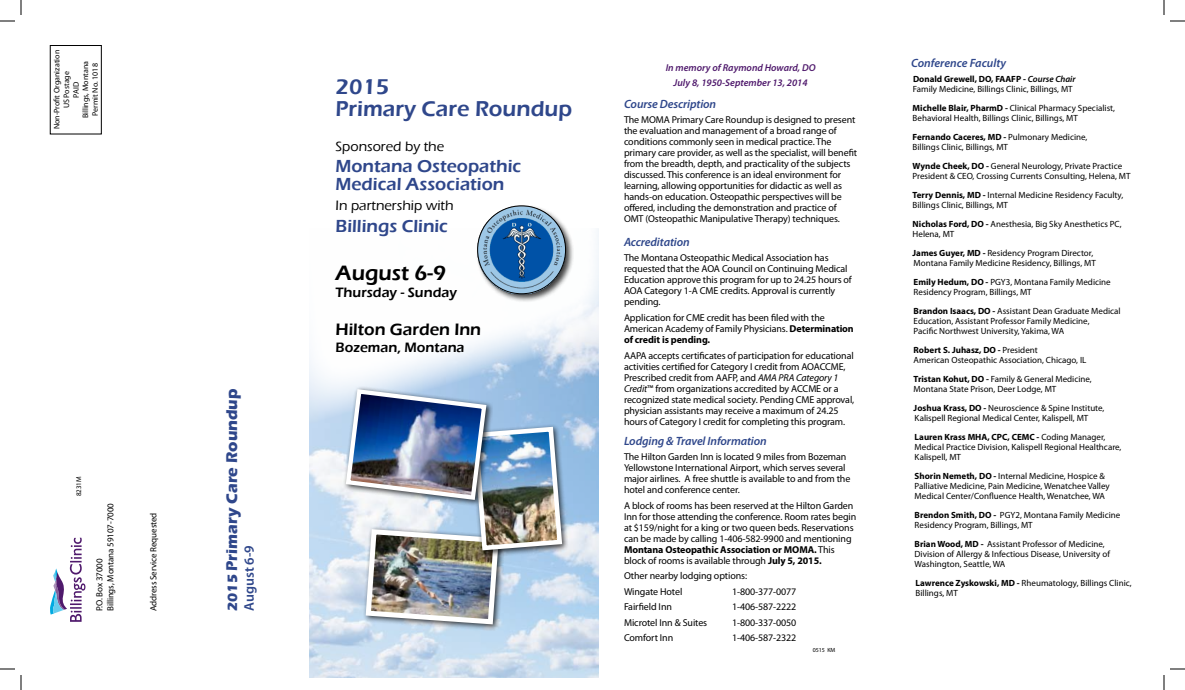
<style>
.page{position:relative;width:1185px;height:690px;background:#fff}
.page>*{position:absolute;margin:0;border:0;box-sizing:border-box;transform-origin:0 0}
.t1{font:600 22.1px "Eras ITC";color:#2f478b}
.t2{font:600 22px "Eras ITC";color:#2f478b}
.t3{font:600 21.4px "Eras ITC";color:#000}
.t4{font:600 18px/18px "Eras ITC";color:#2f478b}
.t5{font:600 17px "Eras ITC";color:#000}
.t6{font:700 16px "Eras ITC";color:#2f478b}
.t7{font:500 14px "Eras ITC";color:#000}
.t8{font:600 14px "Eras ITC";color:#000}
.t9{font:600 14px "Myriad Pro";color:#2f478b}
.t10{font:italic 600 12px "Myriad Pro";letter-spacing:-.01em;color:#2f478b}
.t11{font:10px/11px "Myriad Pro";letter-spacing:-.01em;color:#000}
.t12{font:italic 600 10px/15px "Myriad Pro";color:#4f196c;text-align:center}
.t13{font:9px/10px "Myriad Pro";color:#000}
.t14{font:8px/9.6px "Myriad Pro";color:#000;text-align:center}
.t15{font:7px "Myriad Pro";letter-spacing:-.01em;color:#000}
.t16{font:6px "Myriad Pro";letter-spacing:-.01em;color:#000}
.s1{font-size:14px}
.s2{font-weight:700}
.s3{font-style:italic}
.s4{font-weight:600;font-style:italic}
</style>
<div class="page">
<img style="left:309px;top:431px;width:289px;height:247px">
<svg style="left:309px;top:229px;width:290px;height:202px"></svg>
<div style="left:362px;top:526px;width:143px;height:105px;background:#000;opacity:.75"></div>
<div style="left:470px;top:423px;width:99px;height:134px;background:#000;opacity:.75"></div>
<img style="left:343px;top:387px;width:222px;height:240px">
<div style="left:50px;top:45px;width:52px;height:89px;border:1px solid #000"></div>
<svg style="left:50px;top:538px;width:35px;height:84px"></svg>
<div style="left:476px;top:205px;width:98px;height:98px;background:#000;opacity:.75"></div>
<img style="left:478px;top:206px;width:88px;height:88px">
<svg style="left:0;top:0;width:22px;height:22px"></svg>
<svg style="left:0;top:668px;width:22px;height:22px"></svg>
<svg style="left:1163px;top:0;width:22px;height:22px"></svg>
<svg style="left:1163px;top:668px;width:22px;height:22px"></svg>
<p class="t14" style="left:52px;top:129px;width:81px;rotate:-90deg">Non-Profit Organization<br>US Postage<br>PAID<br>Billings, Montana<br>Permit No. 1018</p>
<p class="t15" style="left:74px;top:496px;width:21px;rotate:-90deg">8231M</p>
<p class="t13" style="left:94px;top:611px;width:109px;line-height:10.8px;rotate:-90deg">P.O. Box 37000<br>Billings, Montana 59107-7000</p>
<p class="t13" style="left:148px;top:611px;width:100px;rotate:-90deg">Address Service Requested</p>
<h3 class="t6" style="left:222px;top:611px;width:224px;rotate:-90deg"><span class="s1">2015</span> Primary Care Roundup</h3>
<h3 class="t9" style="left:240px;top:611px;width:67px;rotate:-90deg">August 6-9</h3>
<h2 class="t2" style="left:336px;top:74px;width:55px">2015</h2>
<h1 class="t1" style="left:336px;top:96px;width:238px">Primary Care Roundup</h1>
<h3 class="t7" style="left:336px;top:138px;width:110px">Sponsored by the</h3>
<h3 class="t4" style="left:336px;top:157px;width:187px">Montana Osteopathic<br>Medical Association</h3>
<h3 class="t7" style="left:336px;top:198px;width:120px">In partnership with</h3>
<h3 class="t4" style="left:336px;top:217px;width:114px">Billings Clinic</h3>
<h3 class="t3" style="left:336px;top:261px;width:112px">August 6-9</h3>
<h3 class="t8" style="left:336px;top:285px;width:123px">Thursday - Sunday</h3>
<h3 class="t5" style="left:336px;top:319px;width:147px">Hilton Garden Inn</h3>
<h3 class="t8" style="left:336px;top:339px;width:131px">Bozeman, Montana</h3>
<p class="t12" style="left:666px;top:60px;width:151px">In memory of Raymond Howard, DO<br>July 8, 1950-September 13, 2014</p>
<p class="t10" style="left:624px;top:96px;width:94px">Course Description</p>
<p class="t11" style="left:624px;top:114px;width:235px">The MOMA Primary Care Roundup is designed to present the evaluation and management of a broad range of conditions commonly seen in medical practice. The primary care provider, as well as the specialist, will benefit from the breadth, depth, and practicality of the subjects discussed. This conference is an ideal environment for learning, allowing opportunities for didactic as well as hands-on education. Osteopathic perspectives will be offered, including the demonstration and practice of OMT (Osteopathic Manipulative Therapy) techniques.</p>
<p class="t10" style="left:624px;top:234px;width:67px">Accreditation</p>
<p class="t11" style="left:624px;top:252px;width:229px">The Montana Osteopathic Medical Association has requested that the AOA Council on Continuing Medical Education approve this program for up to 24.25 hours of AOA Category 1-A CME credits. Approval is currently pending.</p>
<p class="t11" style="left:624px;top:312px;width:231px">Application for CME credit has been filed with the<br>American Academy of Family Physicians. <span class="s2">Determination of credit is pending.</span></p>
<p class="t11" style="left:624px;top:350px;width:232px">AAPA accepts certificates of participation for educational activities certified for Category I credit from AOACCME, Prescribed credit from AAFP, and <span class="s3">AMA PRA Category 1<br>Credit</span>™ from organizations accredited by ACCME or a recognized state medical society. Pending CME approval, physician assistants may receive a maximum of 24.25 hours of Category I credit for completing this program.</p>
<p class="t10" style="left:624px;top:433px;width:144px">Lodging &amp; Travel Information</p>
<p class="t11" style="left:624px;top:451px;width:228px">The Hilton Garden Inn is located 9 miles from Bozeman Yellowstone International Airport, which serves several major airlines. A free shuttle is available to and from the hotel and conference center.</p>
<p class="t11" style="left:624px;top:500px;width:234px">A block of rooms has been reserved at the Hilton Garden Inn for those attending the conference. Room rates begin at $159/night for a king or two queen beds. Reservations can be made by calling 1-406-582-9900 and mentioning <span class="s2">Montana Osteopathic Association or MOMA.</span> This block of rooms is available through <span class="s2">July 5, 2015.</span></p>
<p class="t11" style="left:624px;top:568px;width:125px;line-height:15.5px">Other nearby lodging options:<br>Wingate Hotel</p>
<p class="t11" style="left:732px;top:586px;width:66px">1-800-377-0077</p>
<p class="t11" style="left:624px;top:601px;width:49px">Fairfield Inn</p>
<p class="t11" style="left:732px;top:601px;width:66px">1-406-587-2222</p>
<p class="t11" style="left:624px;top:617px;width:85px">Microtel Inn &amp; Suites</p>
<p class="t11" style="left:732px;top:617px;width:66px">1-800-337-0050</p>
<p class="t11" style="left:624px;top:632px;width:51px">Comfort Inn</p>
<p class="t11" style="left:732px;top:632px;width:66px">1-406-587-2322</p>
<p class="t16" style="left:813px;top:646px;width:24px">0515 KM</p>
<p class="t10" style="left:911px;top:55px;width:97px">Conference Faculty</p>
<p class="t13" style="left:913px;top:74px;width:164px"><span class="s2">Donald Grewell, DO, FAAFP -</span> <span class="s4">Course Chair<br></span>Family Medicine, Billings Clinic, Billings, MT</p>
<p class="t13" style="left:913px;top:103px;width:204px"><span class="s2">Michelle Blair, PharmD -</span> Clinical Pharmacy Specialist,<br>Behavioral Health, Billings Clinic, Billings, MT</p>
<p class="t13" style="left:913px;top:132px;width:176px"><span class="s2">Fernando Caceres, MD -</span> Pulmonary Medicine,<br>Billings Clinic, Billings, MT</p>
<p class="t13" style="left:913px;top:161px;width:219px"><span class="s2">Wynde Cheek, DO -</span> General Neurology, Private Practice<br>President &amp; CEO, Crossing Currents Consulting, Helena, MT</p>
<p class="t13" style="left:913px;top:190px;width:212px"><span class="s2">Terry Dennis, MD -</span> Internal Medicine Residency Faculty,<br>Billings Clinic, Billings, MT</p>
<p class="t13" style="left:913px;top:219px;width:211px"><span class="s2">Nicholas Ford, DO -</span> Anesthesia, Big Sky Anesthetics PC,<br>Helena, MT</p>
<p class="t13" style="left:913px;top:248px;width:185px"><span class="s2">James Guyer, MD -</span> Residency Program Director,<br>Montana Family Medicine Residency, Billings, MT</p>
<p class="t13" style="left:914px;top:277px;width:199px"><span class="s2">Emily Hedum, DO -</span> PGY3, Montana Family Medicine<br>Residency Program, Billings, MT</p>
<p class="t13" style="left:914px;top:306px;width:209px"><span class="s2">Brandon Isaacs, DO -</span> Assistant Dean Graduate Medical<br>Education, Assistant Professor Family Medicine,<br>Pacific Northwest University, Yakima, WA</p>
<p class="t13" style="left:914px;top:345px;width:174px"><span class="s2">Robert S. Juhasz, DO -</span> President<br>American Osteopathic Association, Chicago, IL</p>
<p class="t13" style="left:914px;top:374px;width:180px"><span class="s2">Tristan Kohut, DO -</span> Family &amp; General Medicine,<br>Montana State Prison, Deer Lodge, MT</p>
<p class="t13" style="left:914px;top:403px;width:192px"><span class="s2">Joshua Krass, DO -</span> Neuroscience &amp; Spine Institute,<br>Kalispell Regional Medical Center, Kalispell, MT</p>
<p class="t13" style="left:915px;top:432px;width:208px"><span class="s2">Lauren Krass MHA, CPC, CEMC -</span> Coding Manager,<br>Medical Practice Division, Kalispell Regional Healthcare,<br>Kalispell, MT</p>
<p class="t13" style="left:915px;top:471px;width:197px"><span class="s2">Shorin Nemeth, DO -</span> Internal Medicine, Hospice &amp;<br>Palliative Medicine, Pain Medicine, Wenatchee Valley<br>Medical Center/Confluence Health, Wenatchee, WA</p>
<p class="t13" style="left:915px;top:510px;width:207px"><span class="s2">Brendon Smith, DO -</span> PGY2, Montana Family Medicine<br>Residency Program, Billings, MT</p>
<p class="t13" style="left:915px;top:539px;width:197px"><span class="s2">Brian Wood, MD -</span> Assistant Professor of Medicine,<br>Division of Allergy &amp; Infectious Disease, University of<br>Washington, Seattle, WA</p>
<p class="t13" style="left:916px;top:578px;width:218px"><span class="s2">Lawrence Zyskowski, MD -</span> Rheumatology, Billings Clinic,<br>Billings, MT</p>
</div>
